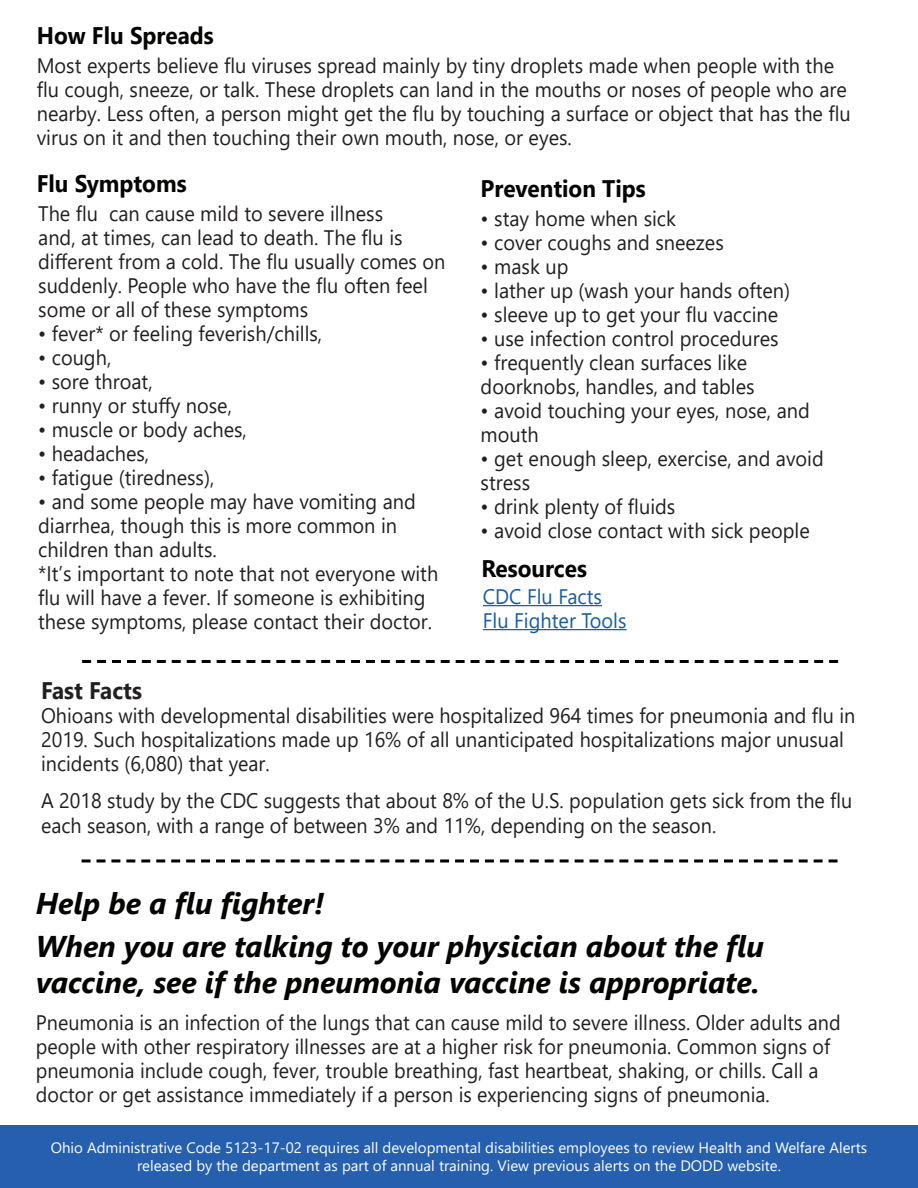
<style>
.page{position:relative;width:918px;height:1188px;background:#fff}
.page>*{position:absolute;margin:0;border:0;box-sizing:border-box;transform-origin:0 0}
.t1{font:italic 700 30px/36px "Segoe UI";color:#040503}
.t2{font:700 24px "Segoe UI";color:#040503;scale:.94 1}
.t3{font:700 24px "Segoe UI";color:#231f20;scale:.94 1}
.t4{font:21px/24px "Segoe UI";color:#231f20;scale:.95 1}
.t5{font:21px/24px "Segoe UI";color:#231f20;scale:.94 1}
.t6{font:21px "Segoe UI";color:#175d9e;scale:.95 1}
.t7{font:15px/18px "Segoe UI";color:#fff;text-align:center}
</style>
<div class="page">
<div style="left:0;top:1125px;width:918px;height:63px;background:#255fad"></div>
<hr style="left:483px;top:605px;width:119px;height:1px;background:#175d9e">
<hr style="left:483px;top:629px;width:144px;height:1px;background:#175d9e">
<svg style="left:82px;top:660px;width:756px;height:3px"></svg>
<svg style="left:82px;top:859px;width:756px;height:3px"></svg>
<p class="t2" style="left:37px;top:13px;width:190px">How Flu Spreads</p>
<p class="t4" style="left:37px;top:51px;width:859px">Most experts believe flu viruses spread mainly by tiny droplets made when people with the flu cough, sneeze, or talk. These droplets can land in the mouths or noses of people who are nearby. Less often, a person might get the flu by touching a surface or object that has the flu virus on it and then touching their own mouth, nose, or eyes.</p>
<p class="t2" style="left:37px;top:161px;width:161px">Flu Symptoms</p>
<p class="t4" style="left:38px;top:200px;width:430px">The flu can cause mild to severe illness<br>and, at times, can lead to death. The flu is different from a cold. The flu usually comes on suddenly. People who have the flu often feel some or all of these symptoms</p>
<p class="t4" style="left:38px;top:320px;width:301px">• fever* or feeling feverish/chills,</p>
<p class="t4" style="left:38px;top:344px;width:78px">• cough,</p>
<p class="t4" style="left:38px;top:368px;width:122px">• sore throat,</p>
<p class="t4" style="left:38px;top:392px;width:206px">• runny or stuffy nose,</p>
<p class="t4" style="left:38px;top:416px;width:221px">• muscle or body aches,</p>
<p class="t4" style="left:38px;top:440px;width:118px">• headaches,</p>
<p class="t4" style="left:38px;top:464px;width:187px">• fatigue (tiredness),</p>
<p class="t4" style="left:38px;top:488px;width:399px">• and some people may have vomiting and diarrhea, though this is more common in children than adults.</p>
<p class="t4" style="left:38px;top:560px;width:423px">*It’s important to note that not everyone with flu will have a fever. If someone is exhibiting these symptoms, please contact their doctor.</p>
<p class="t2" style="left:481px;top:166px;width:177px">Prevention Tips</p>
<p class="t4" style="left:481px;top:204px;width:207px">• stay home when sick</p>
<p class="t4" style="left:481px;top:228px;width:258px">• cover coughs and sneezes</p>
<p class="t4" style="left:481px;top:252px;width:94px">• mask up</p>
<p class="t4" style="left:481px;top:276px;width:327px">• lather up (wash your hands often)</p>
<p class="t4" style="left:481px;top:300px;width:315px">• sleeve up to get your flu vaccine</p>
<p class="t4" style="left:481px;top:324px;width:315px">• use infection control procedures</p>
<p class="t4" style="left:481px;top:348px;width:290px">• frequently clean surfaces like doorknobs, handles, and tables</p>
<p class="t4" style="left:481px;top:396px;width:348px">• avoid touching your eyes, nose, and mouth</p>
<p class="t4" style="left:481px;top:444px;width:363px">• get enough sleep, exercise, and avoid stress</p>
<p class="t4" style="left:481px;top:492px;width:206px">• drink plenty of fluids</p>
<p class="t4" style="left:481px;top:516px;width:348px">• avoid close contact with sick people</p>
<p class="t2" style="left:481px;top:546px;width:114px">Resources</p>
<p class="t6" style="left:483px;top:577px;width:127px">CDC Flu Facts</p>
<p class="t6" style="left:483px;top:601px;width:153px">Flu Fighter Tools</p>
<p class="t3" style="left:41px;top:668px;width:109px">Fast Facts</p>
<p class="t5" style="left:41px;top:701px;width:868px">Ohioans with developmental disabilities were hospitalized 964 times for pneumonia and flu in<br>2019. Such hospitalizations made up 16% of all unanticipated hospitalizations major unusual incidents (6,080) that year.</p>
<p class="t5" style="left:41px;top:786px;width:865px;line-height:25.2px">A 2018 study by the CDC suggests that about 8% of the U.S. population gets sick from the flu each season, with a range of between 3% and 11%, depending on the season.</p>
<p class="t1" style="left:36px;top:881px;width:290px">Help be a flu fighter!</p>
<p class="t1" style="left:36px;top:924px;width:730px">When you are talking to your physician about the flu vaccine, see if the pneumonia vaccine is appropriate.</p>
<p class="t5" style="left:36px;top:1009px;width:858px">Pneumonia is an infection of the lungs that can cause mild to severe illness. Older adults and people with other respiratory illnesses are at a higher risk for pneumonia. Common signs of pneumonia include cough, fever, trouble breathing, fast heartbeat, shaking, or chills. Call a doctor or get assistance immediately if a person is experiencing signs of pneumonia.</p>
<p class="t7" style="left:51px;top:1137px;width:818px">Ohio Administrative Code 5123-17-02 requires all developmental disabilities employees to review Health and Welfare Alerts released by the department as part of annual training. View previous alerts on the DODD website.</p>
</div>
